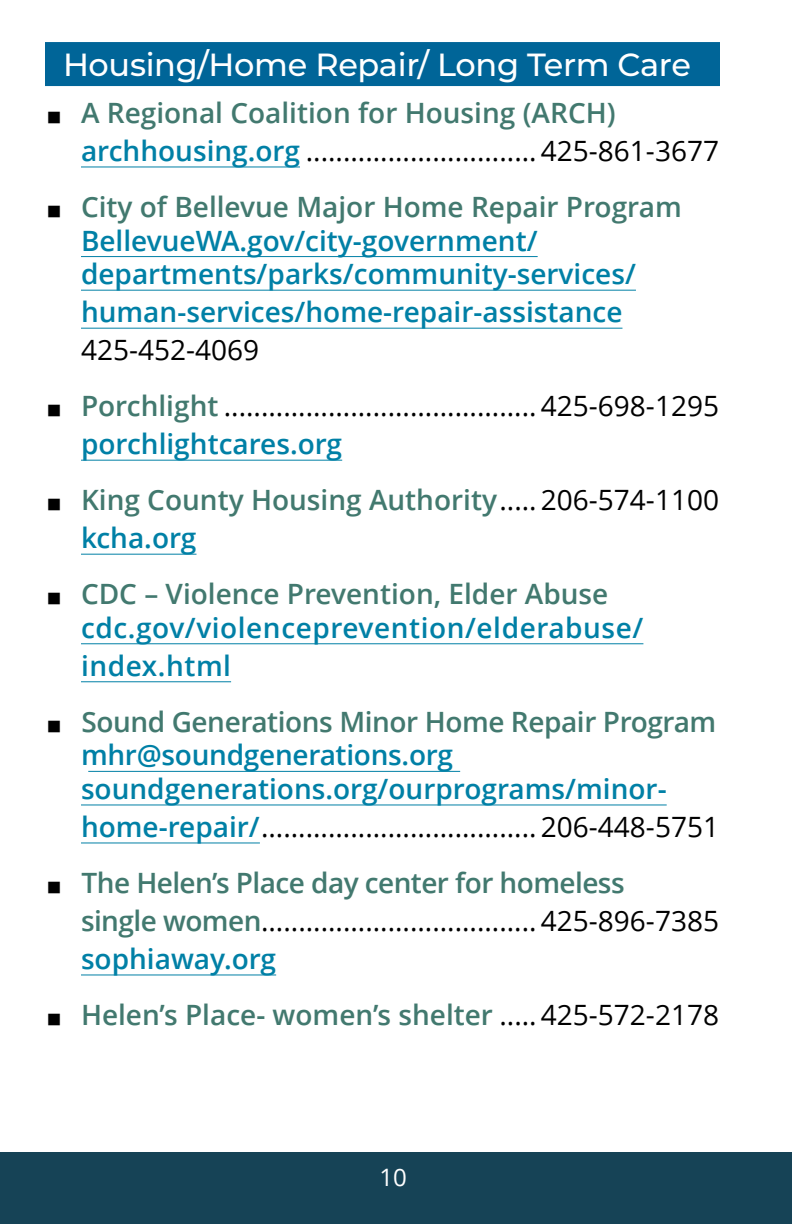
<style>
.page{position:relative;width:792px;height:1224px;background:#fff}
.page>*{position:absolute;margin:0;border:0;box-sizing:border-box;transform-origin:0 0}
.headline{font:500 32px "Montserrat";letter-spacing:-.01em;color:#fff}
.text_with_indent_no_bullet{font:600 28px/33.6px "Open Sans";color:#0080a6}
.text_with_indent_no_bullet-2{font:28px/38px "Open Sans";color:#000}
.t1{font:600 28px/38px "Open Sans";color:#42796f}
.text_with_indent_no_bullet-3{font:600 28px "Open Sans";letter-spacing:.02em;color:#0080a6}
.t2{font:24px "Open Sans";color:#fff}
.s1{color:#000}
.s2{font-weight:600;color:#0080a6}
.s3{font-weight:400;color:#000}
.s4{font-weight:600;color:#42796f}
.s5{color:#0080a6}
.s6{color:#42796f}
</style>
<div class="page">
<div style="left:0;top:1153px;width:792px;height:71px;background:#164356"></div>
<div style="left:45px;top:42px;width:675px;height:44px;background:#006598"></div>
<hr style="left:81px;top:166px;width:219px;height:1px;background:#0080a6">
<hr style="left:81px;top:256px;width:457px;height:1px;background:#0080a6">
<hr style="left:81px;top:290px;width:555px;height:1px;background:#0080a6">
<hr style="left:81px;top:328px;width:541px;height:1px;background:#0080a6">
<hr style="left:81px;top:460px;width:261px;height:1px;background:#0080a6">
<hr style="left:81px;top:554px;width:115px;height:1px;background:#0080a6">
<hr style="left:81px;top:643px;width:562px;height:1px;background:#0080a6">
<hr style="left:81px;top:681px;width:150px;height:1px;background:#0080a6">
<hr style="left:88px;top:771px;width:372px;height:1px;background:#0080a6">
<hr style="left:81px;top:804px;width:586px;height:1px;background:#0080a6">
<hr style="left:81px;top:842px;width:179px;height:1px;background:#0080a6">
<hr style="left:81px;top:974px;width:195px;height:1px;background:#0080a6">
<p class="headline" style="left:63px;top:42px;width:629px">Housing/Home Repair/ Long Term Care</p>
<p class="t1" style="left:45px;top:93px;width:572px"><span class="s1">◼</span> A Regional Coalition for Housing (ARCH)</p>
<p class="text_with_indent_no_bullet-2" style="left:81px;top:131px;width:640px"><span class="s2">archhousing.org</span> ............................... 425-861-3677</p>
<p class="t1" style="left:45px;top:187px;width:638px"><span class="s1">◼</span> City of Bellevue Major Home Repair Program</p>
<p class="text_with_indent_no_bullet" style="left:81px;top:223px;width:556px">BellevueWA.gov/city-government/ departments/parks/community-services/</p>
<p class="text_with_indent_no_bullet" style="left:81px;top:292px;width:543px;line-height:38px">human-services/home-repair-assistance<br><span class="s3">425-452-4069</span></p>
<p class="text_with_indent_no_bullet-2" style="left:81px;top:386px;width:640px;text-indent:-36px">◼ <span class="s4">Porchlight</span> .......................................... 425-698-1295 <span class="s2">porchlightcares.org</span></p>
<p class="t1" style="left:81px;top:480px;width:640px;text-indent:-36px"><span class="s1">◼</span> King County Housing Authority<span class="s3">..... 206-574-1100 </span><span class="s5">kcha.org</span></p>
<p class="text_with_indent_no_bullet" style="left:81px;top:577px;width:564px;text-indent:-36px"><span class="s1">◼</span> <span class="s6">CDC – Violence Prevention, Elder Abuse </span>cdc.gov/violenceprevention/elderabuse/</p>
<p class="text_with_indent_no_bullet-3" style="left:81px;top:646px;width:152px">index.html</p>
<p class="t1" style="left:81px;top:704px;width:637px;line-height:33.6px;text-indent:-36px"><span class="s1">◼</span> Sound Generations Minor Home Repair Program <span class="s5">mhr@soundgenerations.org</span></p>
<p class="text_with_indent_no_bullet" style="left:81px;top:769px;width:640px;line-height:38px">soundgenerations.org/ourprograms/minor&shy;home-repair/<span class="s3">..................................... 206-448-5751</span></p>
<p class="text_with_indent_no_bullet-2" style="left:81px;top:863px;width:640px;text-indent:-36px">◼ <span class="s4">The Helen’s Place day center for homeless<br>single women</span>..................................... 425-896-7385</p>
<p class="text_with_indent_no_bullet" style="left:81px;top:941px;width:197px">sophiaway.org</p>
<p class="t1" style="left:45px;top:995px;width:676px"><span class="s1">◼</span> Helen’s Place- women’s shelter <span class="s3">..... 425-572-2178</span></p>
<p class="t2" style="left:379px;top:1161px;width:29px">10</p>
</div>
